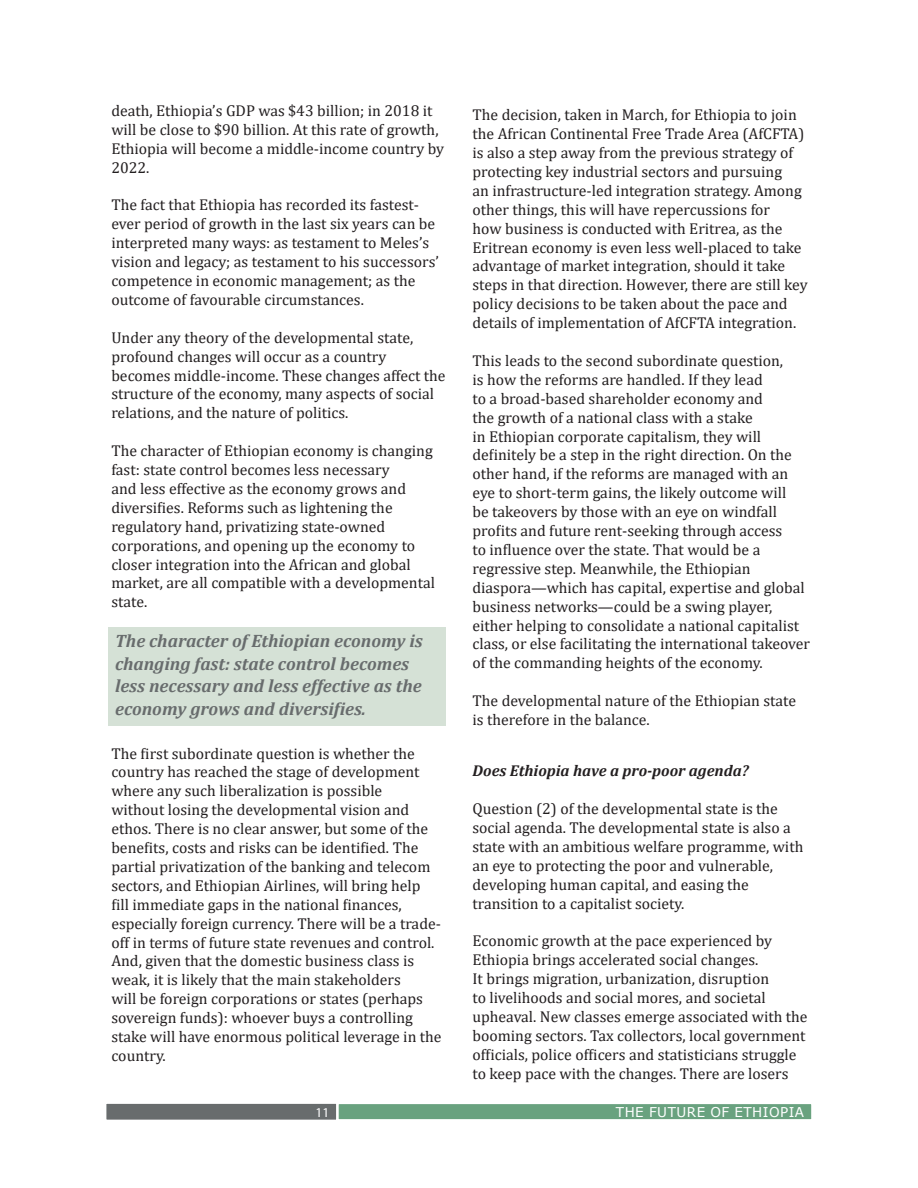
<style>
.page{position:relative;width:918px;height:1188px;background:#fff}
.page>*{position:absolute;margin:0;border:0;box-sizing:border-box;transform-origin:0 0}
.t1{font:italic 700 18px/22.5px "Cambria";color:#686c6d}
.t2{font:15.75px/18.9px "Cambria";color:#231f20}
.t3{font:italic 700 15.75px "Cambria";color:#231f20}
.t4{font:13.5px "Verdana";letter-spacing:.035em;color:#fff}
.t5{font:13.5px "Myriad Pro";color:#fff}
</style>
<div class="page">
<div style="left:338px;top:1103px;width:474px;height:17px;background:#69a27f"></div>
<div style="left:337px;top:1103px;width:476px;height:18px;border:2px solid #fff"></div>
<div style="left:106px;top:1103px;width:231px;height:17px;background:#686c6d"></div>
<div style="left:105px;top:1103px;width:232px;height:18px;border:1px solid #fff"></div>
<div style="left:108px;top:627px;width:338px;height:99px;background:#d5e1d6"></div>
<p class="t2" style="left:111px;top:101px;width:334px">death, Ethiopia’s GDP was $43 billion; in 2018 it will be close to $90 billion. At this rate of growth, Ethiopia will become a middle-income country by 2022.</p>
<p class="t2" style="left:111px;top:196px;width:329px">The fact that Ethiopia has recorded its fastest&shy;ever period of growth in the last six years can be interpreted many ways: as testament to Meles’s vision and legacy; as testament to his successors’ competence in economic management; as the outcome of favourable circumstances.</p>
<p class="t2" style="left:111px;top:328px;width:336px">Under any theory of the developmental state, profound changes will occur as a country becomes middle-income. These changes affect the structure of the economy, many aspects of social relations, and the nature of politics.</p>
<p class="t2" style="left:111px;top:441px;width:325px">The character of Ethiopian economy is changing fast: state control becomes less necessary<br>and less effective as the economy grows and diversifies. Reforms such as lightening the regulatory hand, privatizing state-owned corporations, and opening up the economy to closer integration into the African and global market, are all compatible with a developmental state.</p>
<p class="t1" style="left:115px;top:629px;width:309px">The character of Ethiopian economy is changing fast: state control becomes less necessary and less effective as the economy grows and diversifies.</p>
<p class="t2" style="left:111px;top:744px;width:332px">The first subordinate question is whether the country has reached the stage of development where any such liberalization is possible<br>without losing the developmental vision and ethos. There is no clear answer, but some of the benefits, costs and risks can be identified. The partial privatization of the banking and telecom sectors, and Ethiopian Airlines, will bring help fill immediate gaps in the national finances, especially foreign currency. There will be a trade&shy;off in terms of future state revenues and control.<br>And, given that the domestic business class is weak, it is likely that the main stakeholders<br>will be foreign corporations or states (perhaps sovereign funds): whoever buys a controlling stake will have enormous political leverage in the country.</p>
<p class="t2" style="left:472px;top:105px;width:337px">The decision, taken in March, for Ethiopia to join the African Continental Free Trade Area (AfCFTA) is also a step away from the previous strategy of protecting key industrial sectors and pursuing<br>an infrastructure-led integration strategy. Among other things, this will have repercussions for<br>how business is conducted with Eritrea, as the Eritrean economy is even less well-placed to take advantage of market integration, should it take steps in that direction. However, there are still key policy decisions to be taken about the pace and details of implementation of AfCFTA integration.</p>
<p class="t2" style="left:472px;top:351px;width:339px">This leads to the second subordinate question,<br>is how the reforms are handled. If they lead<br>to a broad-based shareholder economy and<br>the growth of a national class with a stake<br>in Ethiopian corporate capitalism, they will definitely be a step in the right direction. On the other hand, if the reforms are managed with an eye to short-term gains, the likely outcome will<br>be takeovers by those with an eye on windfall profits and future rent-seeking through access<br>to influence over the state. That would be a regressive step. Meanwhile, the Ethiopian diaspora—which has capital, expertise and global business networks—could be a swing player, either helping to consolidate a national capitalist class, or else facilitating the international takeover of the commanding heights of the economy.</p>
<p class="t2" style="left:472px;top:691px;width:325px">The developmental nature of the Ethiopian state is therefore in the balance.</p>
<p class="t3" style="left:472px;top:760px;width:278px">Does Ethiopia have a pro-poor agenda?</p>
<p class="t2" style="left:472px;top:799px;width:332px">Question (2) of the developmental state is the social agenda. The developmental state is also a state with an ambitious welfare programme, with an eye to protecting the poor and vulnerable, developing human capital, and easing the transition to a capitalist society.</p>
<p class="t2" style="left:472px;top:932px;width:337px">Economic growth at the pace experienced by Ethiopia brings accelerated social changes.<br>It brings migration, urbanization, disruption<br>to livelihoods and social mores, and societal upheaval. New classes emerge associated with the booming sectors. Tax collectors, local government officials, police officers and statisticians struggle to keep pace with the changes. There are losers</p>
<p class="t5" style="left:315px;top:1104px;width:15px">11</p>
<p class="t4" style="left:616px;top:1103px;width:190px">THE FUTURE OF ETHIOPIA</p>
</div>
